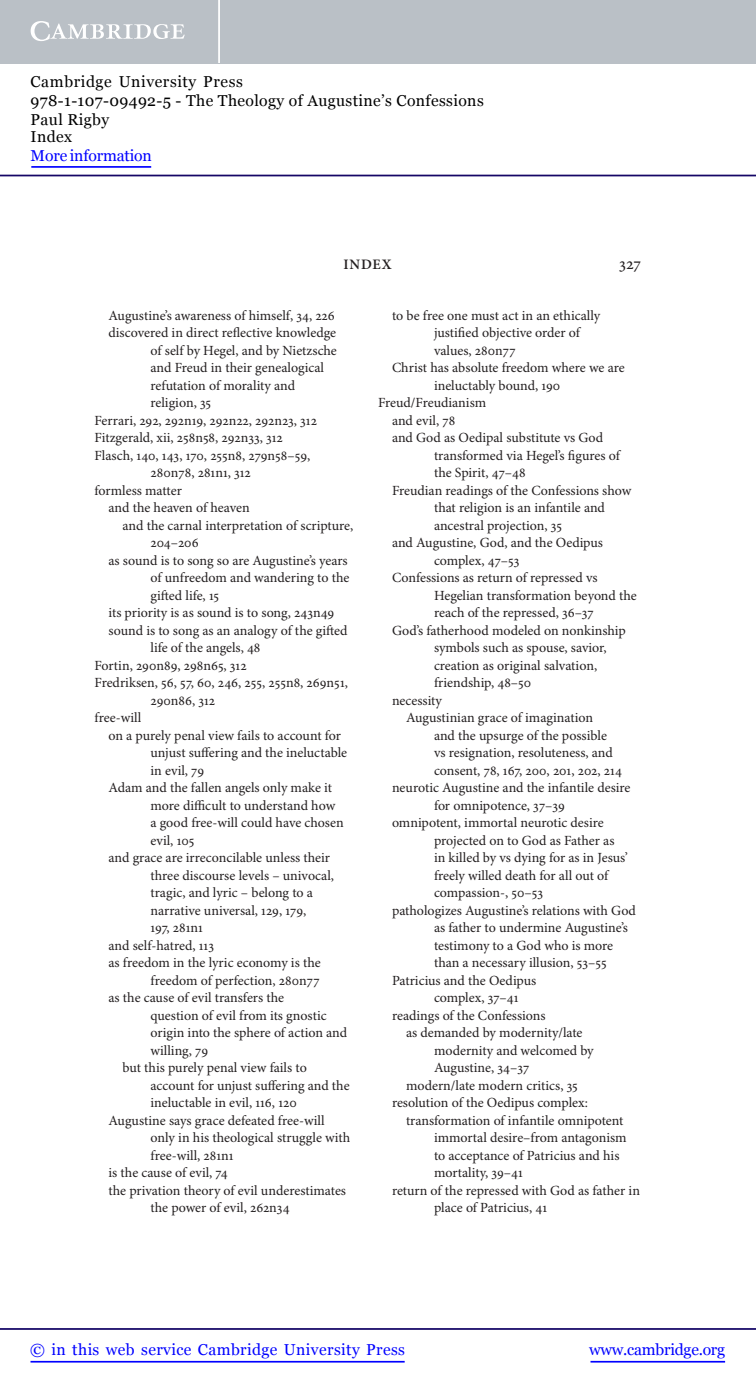
<style>
.page{position:relative;width:756px;height:1388px;background:#fff}
.page>*{position:absolute;margin:0;border:0;box-sizing:border-box;transform-origin:0 0}
.t1{font:17.15px "Minion Pro";color:#231f20}
.t2{font:15.75px/18.9px "Georgia";letter-spacing:.025em;color:#000}
.t3{font:15.75px "Georgia";letter-spacing:.025em;color:#00f}
.t4{font:15.75px "Georgia";letter-spacing:-.015em;color:#00f}
.t5{font:15.75px "Georgia";letter-spacing:-.01em;color:#00f}
.t6{font:600 14.35px "Minion Pro";letter-spacing:.06em;color:#231f20}
.t7{font:14px "Minion Pro";color:#231f20}
</style>
<div class="page">
<hr style="left:591px;top:1361px;width:134px;height:1px;background:#00f">
<hr style="left:0;top:1328px;width:756px;height:2px;background:#150666">
<hr style="left:31px;top:1361px;width:374px;height:1px;background:#00f">
<div style="left:0;top:0;width:756px;height:63px;background:#bac0c6"></div>
<svg style="left:31px;top:21px;width:154px;height:20px"></svg>
<hr style="left:218px;top:0;width:2px;height:63px;background:#fff">
<hr style="left:0;top:175px;width:756px;height:1px;background:#150666">
<hr style="left:31px;top:166px;width:120px;height:2px;background:#00f">
<p class="t2" style="left:31px;top:73px;width:455px">Cambridge University Press<br>978-1-107-09492-5 - The Theology of Augustine’s Confessions<br>Paul Rigby</p>
<p class="t2" style="left:31px;top:128px;width:43px">Index</p>
<p class="t5" style="left:31px;top:146px;width:123px">More information</p>
<p class="t6" style="left:343px;top:259px;width:50px">INDEX</p>
<p class="t1" style="left:619px;top:257px;width:23px">327</p>
<p class="t7" style="left:108px;top:310px;width:228px">Augustine’s awareness of himself, 34 , 226</p>
<p class="t7" style="left:108px;top:327px;width:229px">discovered in direct reflective knowledge</p>
<p class="t7" style="left:150px;top:345px;width:188px">of self by Hegel, and by Nietzsche</p>
<p class="t7" style="left:150px;top:362px;width:175px">and Freud in their genealogical</p>
<p class="t7" style="left:150px;top:380px;width:146px">refutation of morality and</p>
<p class="t7" style="left:150px;top:397px;width:62px">religion, 35</p>
<p class="t7" style="left:94px;top:415px;width:224px">Ferrari, 292 , 292n19 , 292n22 , 292n23 , 312</p>
<p class="t7" style="left:94px;top:432px;width:190px">Fitzgerald, xii , 258n58 , 292n33 , 312</p>
<p class="t7" style="left:94px;top:450px;width:217px">Flasch, 140 , 143 , 170 , 255n8 , 279n58–59 ,</p>
<p class="t7" style="left:150px;top:467px;width:102px">280n78 , 281n1 , 312</p>
<p class="t7" style="left:94px;top:485px;width:89px">formless matter</p>
<p class="t7" style="left:108px;top:502px;width:143px">and the heaven of heaven</p>
<p class="t7" style="left:122px;top:520px;width:232px">and the carnal interpretation of scripture,</p>
<p class="t7" style="left:150px;top:537px;width:50px">204 – 206</p>
<p class="t7" style="left:108px;top:555px;width:241px">as sound is to song so are Augustine’s years</p>
<p class="t7" style="left:150px;top:572px;width:200px">of unfreedom and wandering to the</p>
<p class="t7" style="left:150px;top:590px;width:70px">gifted life, 15</p>
<p class="t7" style="left:108px;top:607px;width:227px">its priority is as sound is to song, 243n49</p>
<p class="t7" style="left:108px;top:625px;width:241px">sound is to song as an analogy of the gifted</p>
<p class="t7" style="left:150px;top:642px;width:111px">life of the angels, 48</p>
<p class="t7" style="left:94px;top:660px;width:154px">Fortin, 290n89 , 298n65 , 312</p>
<p class="t7" style="left:94px;top:677px;width:255px">Fredriksen, 56 , 57 , 60 , 246 , 255 , 255n8 , 269n51 ,</p>
<p class="t7" style="left:150px;top:695px;width:66px">290n86 , 312</p>
<p class="t7" style="left:94px;top:712px;width:48px">free-will</p>
<p class="t7" style="left:108px;top:730px;width:234px">on a purely penal view fails to account for</p>
<p class="t7" style="left:150px;top:747px;width:198px">unjust suffering and the ineluctable</p>
<p class="t7" style="left:150px;top:765px;width:55px">in evil, 79</p>
<p class="t7" style="left:108px;top:782px;width:225px">Adam and the fallen angels only make it</p>
<p class="t7" style="left:150px;top:800px;width:186px">more difficult to understand how</p>
<p class="t7" style="left:150px;top:817px;width:195px">a good free-will could have chosen</p>
<p class="t7" style="left:150px;top:835px;width:46px">evil, 105</p>
<p class="t7" style="left:108px;top:852px;width:223px">and grace are irreconcilable unless their</p>
<p class="t7" style="left:150px;top:870px;width:185px">three discourse levels – univocal,</p>
<p class="t7" style="left:150px;top:887px;width:164px">tragic, and lyric – belong to a</p>
<p class="t7" style="left:150px;top:905px;width:157px">narrative universal, 129 , 179 ,</p>
<p class="t7" style="left:150px;top:922px;width:54px">197 , 281n1</p>
<p class="t7" style="left:108px;top:940px;width:107px">and self-hatred, 113</p>
<p class="t7" style="left:108px;top:957px;width:214px">as freedom in the lyric economy is the</p>
<p class="t7" style="left:150px;top:975px;width:170px">freedom of perfection, 280n77</p>
<p class="t7" style="left:108px;top:992px;width:177px">as the cause of evil transfers the</p>
<p class="t7" style="left:150px;top:1010px;width:178px">question of evil from its gnostic</p>
<p class="t7" style="left:150px;top:1027px;width:198px">origin into the sphere of action and</p>
<p class="t7" style="left:150px;top:1045px;width:59px">willing, 79</p>
<p class="t7" style="left:122px;top:1062px;width:186px">but this purely penal view fails to</p>
<p class="t7" style="left:150px;top:1080px;width:201px">account for unjust suffering and the</p>
<p class="t7" style="left:150px;top:1097px;width:148px">ineluctable in evil, 116 , 120</p>
<p class="t7" style="left:108px;top:1115px;width:218px">Augustine says grace defeated free-will</p>
<p class="t7" style="left:150px;top:1132px;width:201px">only in his theological struggle with</p>
<p class="t7" style="left:150px;top:1150px;width:85px">free-will, 281n1</p>
<p class="t7" style="left:108px;top:1167px;width:121px">is the cause of evil, 74</p>
<p class="t7" style="left:108px;top:1185px;width:239px">the privation theory of evil underestimates</p>
<p class="t7" style="left:150px;top:1202px;width:141px">the power of evil, 262n34</p>
<p class="t7" style="left:392px;top:310px;width:210px">to be free one must act in an ethically</p>
<p class="t7" style="left:434px;top:327px;width:149px">justified objective order of</p>
<p class="t7" style="left:434px;top:345px;width:83px">values, 280n77</p>
<p class="t7" style="left:392px;top:362px;width:234px">Christ has absolute freedom where we are</p>
<p class="t7" style="left:434px;top:380px;width:128px">ineluctably bound, 190</p>
<p class="t7" style="left:378px;top:397px;width:110px">Freud/Freudianism</p>
<p class="t7" style="left:392px;top:415px;width:65px">and evil, 78</p>
<p class="t7" style="left:392px;top:432px;width:213px">and God as Oedipal substitute vs God</p>
<p class="t7" style="left:434px;top:450px;width:189px">transformed via Hegel’s figures of</p>
<p class="t7" style="left:434px;top:467px;width:93px">the Spirit, 47 – 48</p>
<p class="t7" style="left:392px;top:485px;width:241px">Freudian readings of the Confessions show</p>
<p class="t7" style="left:434px;top:502px;width:173px">that religion is an infantile and</p>
<p class="t7" style="left:434px;top:520px;width:130px">ancestral projection, 35</p>
<p class="t7" style="left:392px;top:537px;width:213px">and Augustine, God, and the Oedipus</p>
<p class="t7" style="left:434px;top:555px;width:87px">complex, 47 – 53</p>
<p class="t7" style="left:392px;top:572px;width:207px">Confessions as return of repressed vs</p>
<p class="t7" style="left:434px;top:590px;width:204px">Hegelian transformation beyond the</p>
<p class="t7" style="left:434px;top:607px;width:161px">reach of the repressed, 36 – 37</p>
<p class="t7" style="left:392px;top:625px;width:235px">God’s fatherhood modeled on nonkinship</p>
<p class="t7" style="left:434px;top:642px;width:174px">symbols such as spouse, savior,</p>
<p class="t7" style="left:434px;top:660px;width:165px">creation as original salvation,</p>
<p class="t7" style="left:434px;top:677px;width:99px">friendship, 48 – 50</p>
<p class="t7" style="left:392px;top:695px;width:52px">necessity</p>
<p class="t7" style="left:406px;top:712px;width:189px">Augustinian grace of imagination</p>
<p class="t7" style="left:434px;top:730px;width:174px">and the upsurge of the possible</p>
<p class="t7" style="left:434px;top:747px;width:180px">vs resignation, resoluteness, and</p>
<p class="t7" style="left:434px;top:765px;width:189px">consent, 78 , 167 , 200 , 201 , 202 , 214</p>
<p class="t7" style="left:392px;top:782px;width:240px">neurotic Augustine and the infantile desire</p>
<p class="t7" style="left:434px;top:800px;width:132px">for omnipotence, 37 – 39</p>
<p class="t7" style="left:392px;top:817px;width:213px">omnipotent, immortal neurotic desire</p>
<p class="t7" style="left:434px;top:835px;width:182px">projected on to God as Father as</p>
<p class="t7" style="left:434px;top:852px;width:195px">in killed by vs dying for as in Jesus’</p>
<p class="t7" style="left:434px;top:870px;width:177px">freely willed death for all out of</p>
<p class="t7" style="left:434px;top:887px;width:111px">compassion-, 50 – 53</p>
<p class="t7" style="left:392px;top:905px;width:246px">pathologizes Augustine’s relations with God</p>
<p class="t7" style="left:434px;top:922px;width:196px">as father to undermine Augustine’s</p>
<p class="t7" style="left:434px;top:940px;width:181px">testimony to a God who is more</p>
<p class="t7" style="left:434px;top:957px;width:174px">than a necessary illusion, 53 – 55</p>
<p class="t7" style="left:392px;top:975px;width:146px">Patricius and the Oedipus</p>
<p class="t7" style="left:434px;top:992px;width:86px">complex, 37 – 41</p>
<p class="t7" style="left:392px;top:1010px;width:155px">readings of the Confessions</p>
<p class="t7" style="left:406px;top:1027px;width:178px">as demanded by modernity/late</p>
<p class="t7" style="left:434px;top:1045px;width:161px">modernity and welcomed by</p>
<p class="t7" style="left:434px;top:1062px;width:97px">Augustine, 34 – 37</p>
<p class="t7" style="left:406px;top:1080px;width:173px">modern/late modern critics, 35</p>
<p class="t7" style="left:392px;top:1097px;width:197px">resolution of the Oedipus complex:</p>
<p class="t7" style="left:406px;top:1115px;width:219px">transformation of infantile omnipotent</p>
<p class="t7" style="left:434px;top:1132px;width:194px">immortal desire–from antagonism</p>
<p class="t7" style="left:434px;top:1150px;width:187px">to acceptance of Patricius and his</p>
<p class="t7" style="left:434px;top:1167px;width:91px">mortality, 39 – 41</p>
<p class="t7" style="left:392px;top:1185px;width:250px">return of the repressed with God as father in</p>
<p class="t7" style="left:434px;top:1202px;width:115px">place of Patricius, 41</p>
<p class="t3" style="left:30px;top:1339px;width:376px">© in this web service Cambridge University Press</p>
<p class="t4" style="left:589px;top:1339px;width:137px">www.cambridge.org</p>
</div>
